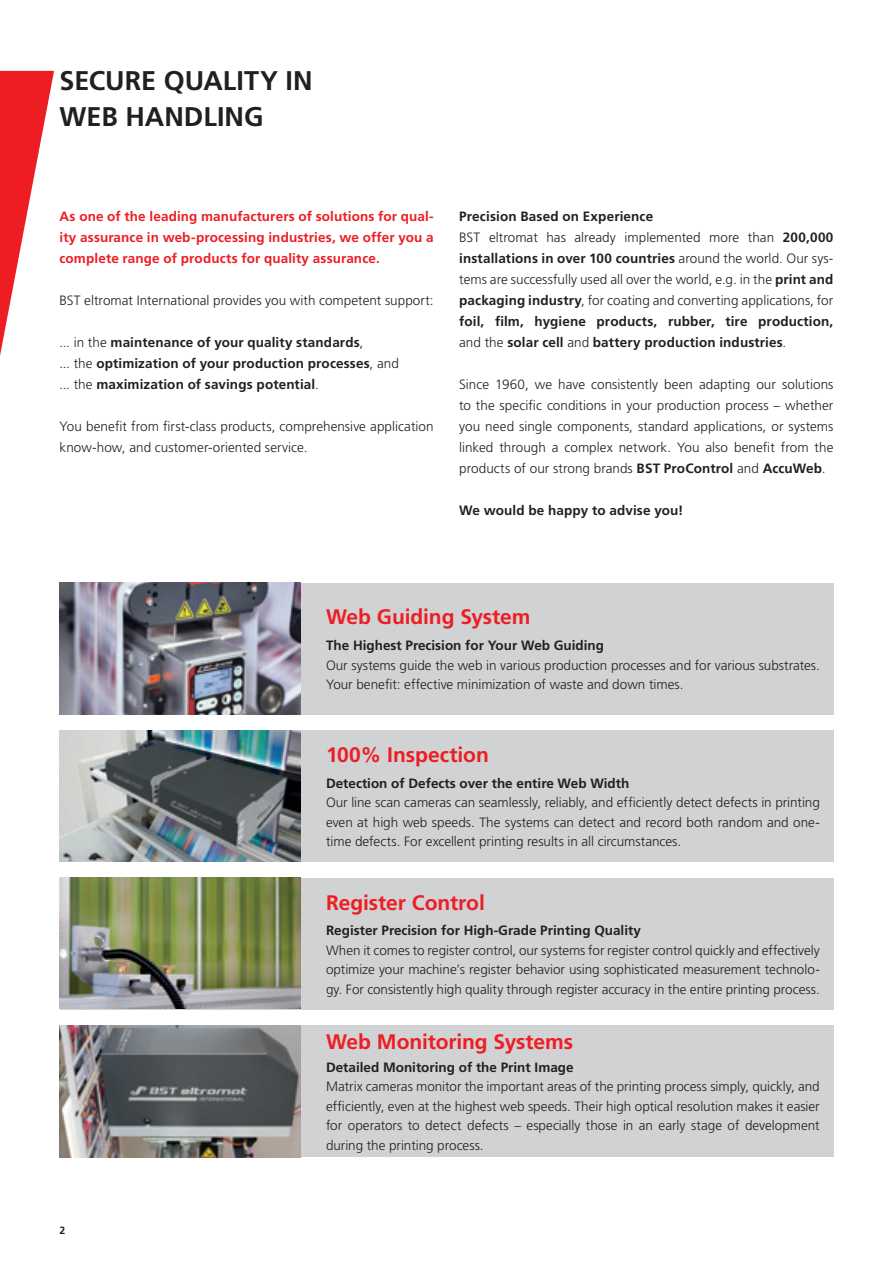
<style>
.page{position:relative;width:893px;height:1263px;background:#fff}
.page>*{position:absolute;margin:0;border:0;box-sizing:border-box;transform-origin:0 0}
.t1{font:700 27px/36.8px "Frutiger";color:#231f20}
.t2{font:700 21px "Frutiger";letter-spacing:-.005em;color:#ee1d23}
.t3{font:300 13.5px/19.5px "Frutiger";color:#231f20;text-align:justify}
.t4{font:700 13.5px/21px "Frutiger";letter-spacing:.005em;color:#231f20}
.t5{font:700 13.5px/21px "Frutiger";letter-spacing:.01em;color:#ee1d23;text-align:justify}
.t6{font:700 10.5px "Frutiger";color:#231f20}
.s1{font-weight:300}
.s2{font-weight:700}
</style>
<div class="page">
<svg style="left:0;top:71px;width:54px;height:285px"></svg>
<div style="left:60px;top:583px;width:773px;height:131px;background:#d1d2d4"></div>
<div style="left:60px;top:730px;width:773px;height:132px;background:#d1d2d4"></div>
<div style="left:60px;top:878px;width:773px;height:131px;background:#d1d2d4"></div>
<div style="left:60px;top:1025px;width:773px;height:132px;background:#d1d2d4"></div>
<img style="left:60px;top:583px;width:240px;height:131px">
<img style="left:60px;top:730px;width:240px;height:132px">
<img style="left:60px;top:878px;width:240px;height:131px">
<img style="left:60px;top:1025px;width:240px;height:132px">
<h1 class="t1" style="left:60px;top:62px;width:255px">SECURE QUALITY IN<br>WEB HANDLING</h1>
<p class="t5" style="left:60px;top:206px;width:376px">As one of the leading manufacturers of solutions for qual&shy;ity assurance in web-processing industries, we offer you a complete range of products for quality assurance.</p>
<p class="t3" style="left:60px;top:290px;width:376px">BST eltromat International provides you with competent support:</p>
<p class="t4" style="left:60px;top:332px;width:341px"><span class="s1">... in the</span> maintenance of your quality standards<span class="s1">,<br>... the</span> optimization of your production processes<span class="s1">, and ... the</span> maximization of savings potential<span class="s1">.</span></p>
<p class="t3" style="left:60px;top:416px;width:376px;line-height:21px">You benefit from first-class products, comprehensive application know-how, and customer-oriented service.</p>
<p class="t4" style="left:459px;top:206px;width:376px">Precision Based on Experience<br><span class="s1">BST eltromat has already implemented more than</span> 200,000 installations in over 100 countries <span class="s1">around the world. Our sys&shy;tems are successfully used all over the world, e.g. in the</span> print and packaging industry<span class="s1">, for coating and converting applications, for </span>foil, film, hygiene products, rubber, tire production, <span class="s1">and the</span> solar cell <span class="s1">and</span> battery production industries<span class="s1">.</span></p>
<p class="t3" style="left:459px;top:374px;width:376px;line-height:21px">Since 1960, we have consistently been adapting our solutions to the specific conditions in your production process – whether you need single components, standard applications, or systems linked through a complex network. You also benefit from the products of our strong brands <span class="s2">BST ProControl</span> and <span class="s2">AccuWeb</span>.</p>
<p class="t4" style="left:459px;top:500px;width:226px">We would be happy to advise you!</p>
<h2 class="t2" style="left:326px;top:605px;width:206px">Web Guiding System</h2>
<p class="t4" style="left:326px;top:635px;width:280px">The Highest Precision for Your Web Guiding</p>
<p class="t3" style="left:326px;top:655px;width:495px">Our systems guide the web in various production processes and for various substrates.<br>Your benefit: effective minimization of waste and down times.</p>
<h2 class="t2" style="left:326px;top:742px;width:164px">100% Inspection</h2>
<p class="t4" style="left:326px;top:773px;width:305px">Detection of Defects over the entire Web Width</p>
<p class="t3" style="left:326px;top:793px;width:495px">Our line scan cameras can seamlessly, reliably, and efficiently detect defects in printing even at high web speeds. The systems can detect and record both random and one&shy;time defects. For excellent printing results in all circumstances.</p>
<p class="t6" style="left:60px;top:1224px;width:7px">2</p>
<h2 class="t2" style="left:326px;top:890px;width:160px">Register Control</h2>
<p class="t4" style="left:326px;top:920px;width:316px">Register Precision for High-Grade Printing Quality</p>
<p class="t3" style="left:326px;top:940px;width:495px">When it comes to register control, our systems for register control quickly and effectively optimize your machine’s register behavior using sophisticated measurement technolo&shy;gy. For consistently high quality through register accuracy in the entire printing process.</p>
<h2 class="t2" style="left:326px;top:1029px;width:249px">Web Monitoring Systems</h2>
<p class="t4" style="left:326px;top:1056px;width:249px">Detailed Monitoring of the Print Image</p>
<p class="t3" style="left:326px;top:1077px;width:495px">Matrix cameras monitor the important areas of the printing process simply, quickly, and efficiently, even at the highest web speeds. Their high optical resolution makes it easier for operators to detect defects – especially those in an early stage of development during the printing process.</p>
</div>
